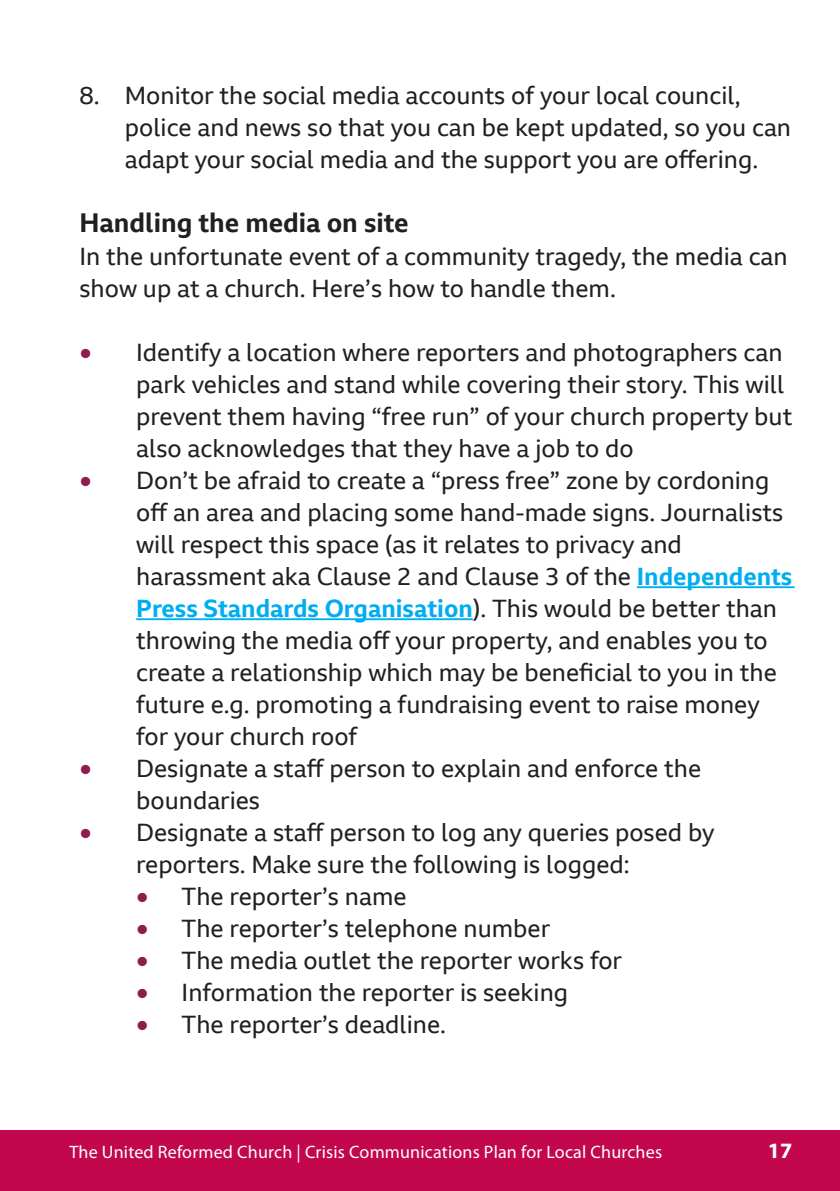
<style>
.page{position:relative;width:840px;height:1191px;background:#fff}
.page>*{position:absolute;margin:0;border:0;box-sizing:border-box;transform-origin:0 0}
.t1{font:700 26px "BBC Reith Sans";color:#231f20}
.t2{font:24px/32px "BBC Reith Sans";color:#231f20}
.t3{font:700 22px "Myriad Pro";color:#fff}
.t4{font:18px "Myriad Pro";letter-spacing:.01em;color:#fff}
.s1{font-family:"Myriad Pro";font-size:44px;color:#901b4f}
.s2{font-weight:700;color:#00aeef}
</style>
<div class="page">
<div style="left:1px;top:1130px;width:838px;height:61px;background:#c3074d"></div>
<hr style="left:0;top:1130px;width:1px;height:61px;background:#c3074d">
<hr style="left:636px;top:586px;width:158px;height:2px;background:#00aeef">
<hr style="left:136px;top:618px;width:336px;height:2px;background:#00aeef">
<p class="t2" style="left:125px;top:80px;width:667px;text-indent:-45px">8. Monitor the social media accounts of your local council, police and news so that you can be kept updated, so you can adapt your social media and the support you are offering.</p>
<p class="t1" style="left:79px;top:206px;width:330px">Handling the media on site</p>
<p class="t2" style="left:79px;top:240px;width:709px">In the unfortunate event of a community tragedy, the media can show up at a church. Here’s how to handle them.</p>
<p class="t2" style="left:136px;top:336px;width:657px;text-indent:-57px"><span class="s1">•</span> Identify a location where reporters and photographers can park vehicles and stand while covering their story. This will prevent them having “free run” of your church property but also acknowledges that they have a job to do</p>
<p class="t2" style="left:136px;top:464px;width:657px;text-indent:-57px"><span class="s1">•</span> Don’t be afraid to create a “press free” zone by cordoning off an area and placing some hand-made signs. Journalists will respect this space (as it relates to privacy and harassment aka Clause 2 and Clause 3 of the <span class="s2">Independents Press Standards Organisation</span>). This would be better than throwing the media off your property, and enables you to create a relationship which may be beneficial to you in the future e.g. promoting a fundraising event to raise money for your church roof</p>
<p class="t2" style="left:136px;top:752px;width:566px;text-indent:-57px"><span class="s1">•</span> Designate a staff person to explain and enforce the boundaries</p>
<p class="t2" style="left:136px;top:816px;width:579px;text-indent:-57px"><span class="s1">•</span> Designate a staff person to log any queries posed by reporters. Make sure the following is logged:</p>
<p class="t2" style="left:136px;top:880px;width:272px"><span class="s1">•</span> The reporter’s name</p>
<p class="t2" style="left:136px;top:912px;width:415px"><span class="s1">•</span> The reporter’s telephone number</p>
<p class="t2" style="left:136px;top:944px;width:487px"><span class="s1">•</span> The media outlet the reporter works for</p>
<p class="t2" style="left:136px;top:976px;width:433px"><span class="s1">•</span> Information the reporter is seeking</p>
<p class="t2" style="left:136px;top:1008px;width:311px"><span class="s1">•</span> The reporter’s deadline.</p>
<p class="t4" style="left:69px;top:1142px;width:593px">The United Reformed Church | Crisis Communications Plan for Local Churches</p>
<p class="t3" style="left:767px;top:1138px;width:26px">17</p>
</div>
